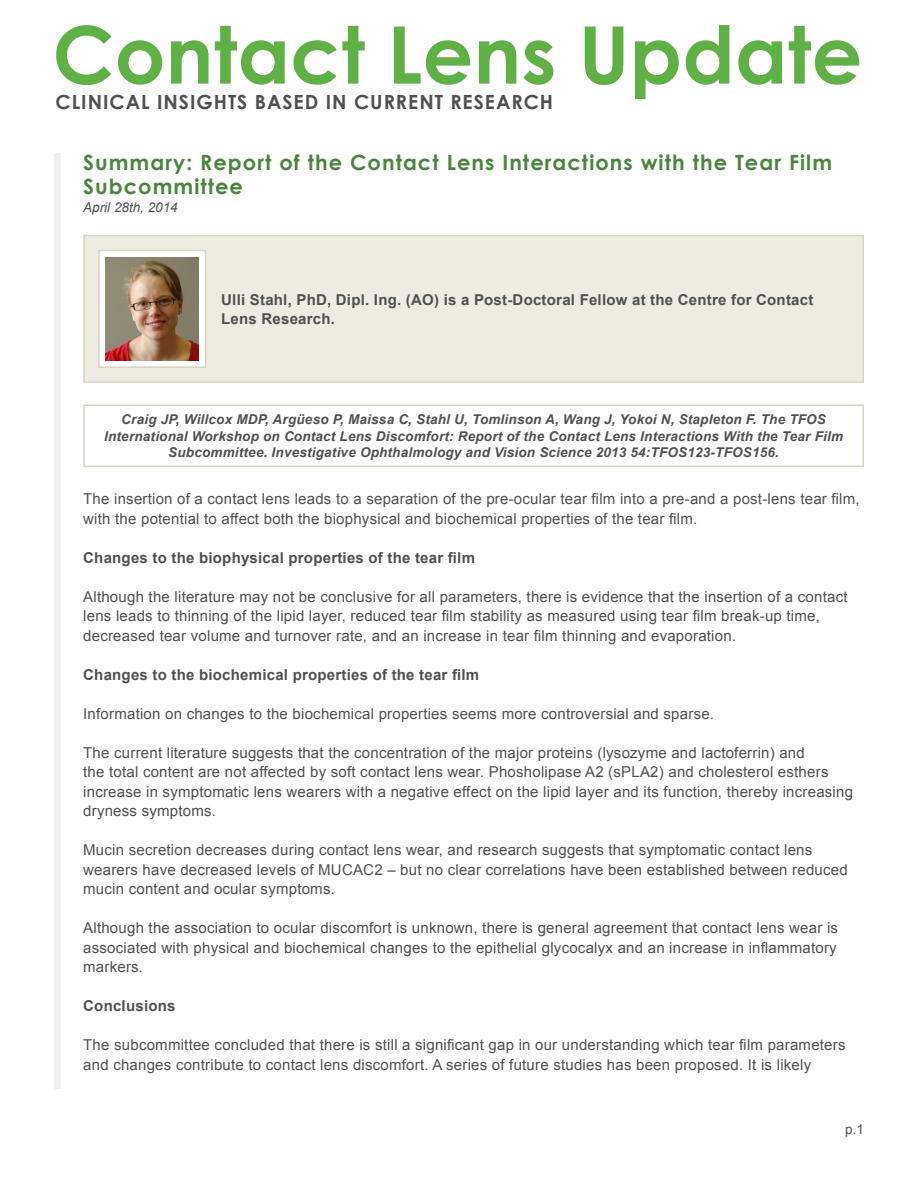
<style>
.page{position:relative;width:918px;height:1188px;background:#fff}
.page>*{position:absolute;margin:0;border:0;box-sizing:border-box;transform-origin:0 0}
.t1{font:700 79.5px "Century Gothic";color:#5fb045}
.Article_Heading{font:700 21px/24px "Century Gothic";letter-spacing:.05em;color:#4b863e}
.t2{font:700 19.5px "Century Gothic";letter-spacing:.05em;color:#4f5050}
.Text{font:15px/19.5px "Arial";letter-spacing:.015em;color:#4f5050}
.Text-2{font:700 15px "Arial";letter-spacing:.015em;color:#4f5050}
.Image_Text{font:700 15px/19.5px "Arial";letter-spacing:.015em;color:#4f5050}
.Text_Reference{font:italic 700 13.5px/16.5px "Arial";letter-spacing:.015em;color:#4f5050;text-align:center}
.Date{font:italic 13.5px "Arial";color:#4f5050}
.Page_Number{font:13.5px "Arial";color:#4f5050}
</style>
<div class="page">
<div style="left:54px;top:154px;width:7px;height:935px;background:#eff0f0"></div>
<div style="left:83px;top:235px;width:781px;height:148px;background:#efebe1;border:2px solid #d5d5c2"></div>
<div style="left:98px;top:250px;width:108px;height:118px;background:#fff;border:2px solid #d5d5c2"></div>
<img style="left:106px;top:257px;width:93px;height:103px">
<div style="left:83px;top:405px;width:781px;height:62px;border:2px solid #d5d5c2"></div>
<h1 class="t1" style="left:52px;top:-6px;width:811px">Contact Lens Update</h1>
<h3 class="t2" style="left:56px;top:87px;width:499px">CLINICAL INSIGHTS BASED IN CURRENT RESEARCH</h3>
<p class="Article_Heading" style="left:83px;top:149px;width:750px">Summary: Report of the Contact Lens Interactions with the Tear Film<br>Subcommittee</p>
<p class="Date" style="left:83px;top:199px;width:96px">April 28th, 2014</p>
<p class="Image_Text" style="left:221px;top:290px;width:594px">Ulli Stahl, PhD, Dipl. Ing. (AO) is a Post-Doctoral Fellow at the Centre for Contact<br>Lens Research.</p>
<p class="Text_Reference" style="left:104px;top:412px;width:740px">Craig JP, Willcox MDP, Argüeso P, Maissa C, Stahl U, Tomlinson A, Wang J, Yokoi N, Stapleton F. The TFOS<br>International Workshop on Contact Lens Discomfort: Report of the Contact Lens Interactions With the Tear Film<br>Subcommittee. Investigative Ophthalmology and Vision Science 2013 54:TFOS123-TFOS156.</p>
<p class="Text" style="left:83px;top:489px;width:778px">The insertion of a contact lens leads to a separation of the pre-ocular tear film into a pre-and a post-lens tear film, with the potential to affect both the biophysical and biochemical properties of the tear film.</p>
<p class="Text-2" style="left:83px;top:548px;width:393px">Changes to the biophysical properties of the tear film</p>
<p class="Text" style="left:83px;top:587px;width:766px">Although the literature may not be conclusive for all parameters, there is evidence that the insertion of a contact lens leads to thinning of the lipid layer, reduced tear film stability as measured using tear film break-up time, decreased tear volume and turnover rate, and an increase in tear film thinning and evaporation.</p>
<p class="Text-2" style="left:83px;top:665px;width:397px">Changes to the biochemical properties of the tear film</p>
<p class="Text" style="left:83px;top:704px;width:632px">Information on changes to the biochemical properties seems more controversial and sparse.</p>
<p class="Text" style="left:83px;top:743px;width:771px">The current literature suggests that the concentration of the major proteins (lysozyme and lactoferrin) and<br>the total content are not affected by soft contact lens wear. Phosholipase A2 (sPLA2) and cholesterol esthers increase in symptomatic lens wearers with a negative effect on the lipid layer and its function, thereby increasing dryness symptoms.</p>
<p class="Text" style="left:83px;top:840px;width:766px">Mucin secretion decreases during contact lens wear, and research suggests that symptomatic contact lens wearers have decreased levels of MUCAC2 – but no clear correlations have been established between reduced mucin content and ocular symptoms.</p>
<p class="Text" style="left:83px;top:918px;width:756px;text-align:justify">Although the association to ocular discomfort is unknown, there is general agreement that contact lens wear is associated with physical and biochemical changes to the epithelial glycocalyx and an increase in inflammatory markers.</p>
<p class="Text-2" style="left:83px;top:996px;width:94px">Conclusions</p>
<p class="Text" style="left:83px;top:1035px;width:764px">The subcommittee concluded that there is still a significant gap in our understanding which tear film parameters and changes contribute to contact lens discomfort. A series of future studies has been proposed. It is likely</p>
<p class="Page_Number" style="left:845px;top:1120px;width:20px">p.1</p>
</div>
